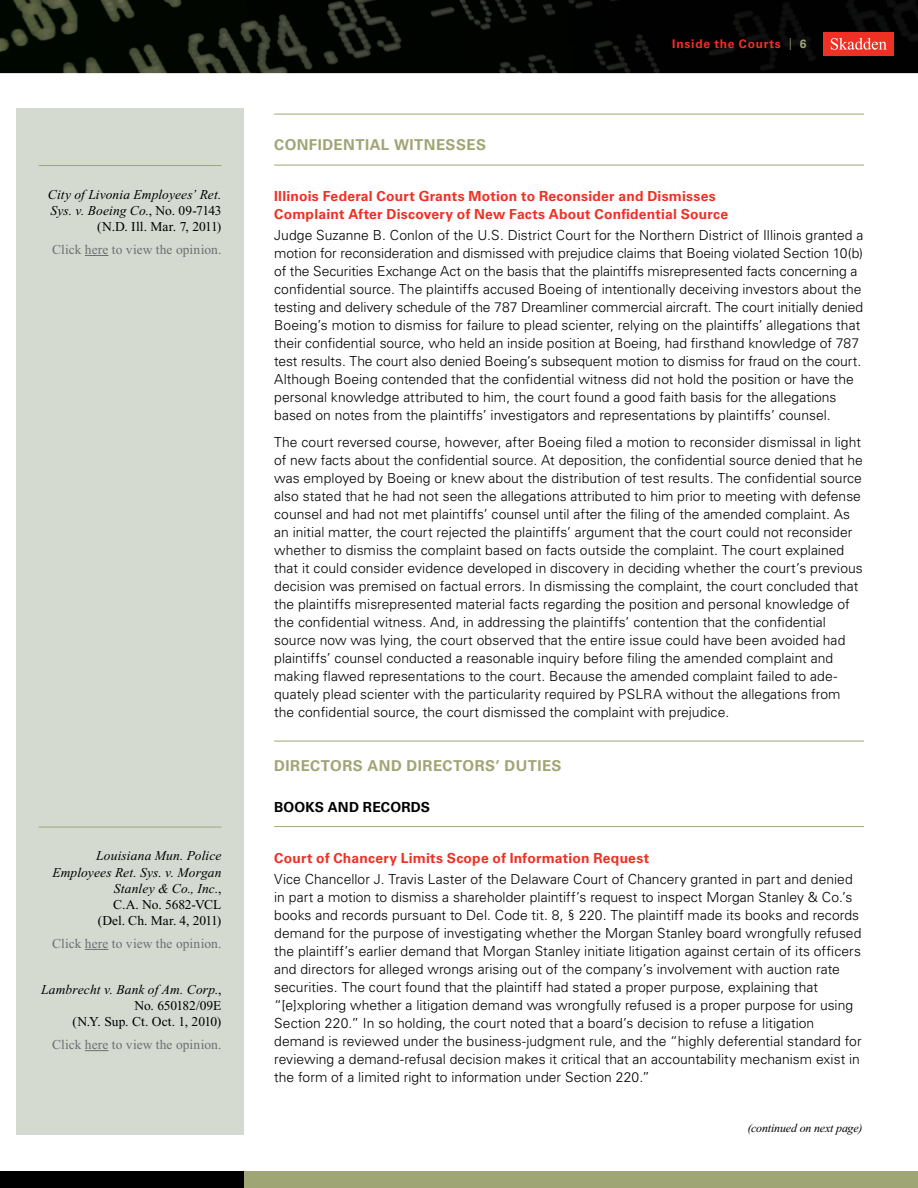
<style>
.page{position:relative;width:918px;height:1188px;background:#fff}
.page>*{position:absolute;margin:0;border:0;box-sizing:border-box;transform-origin:0 0}
.t1{font:700 15px "Univers LT Std";letter-spacing:.03em;color:#a0a576}
.t2{font:300 13.8px/18px "Univers LT Std";color:#000}
.t3{font:700 13.8px/18px "Univers LT Std";letter-spacing:.015em;color:#ee3124}
.t4{font:700 13.8px "Univers LT Std";letter-spacing:.005em;color:#000}
.t5{font:italic 13.5px/16.2px "Times New Roman PS Std";letter-spacing:.005em;color:#000;text-align:right}
.t6{font:13.5px "Times New Roman PS Std";letter-spacing:.005em;color:#6f6e71}
.t7{font:13.5px/16.2px "Times New Roman PS Std";letter-spacing:-.005em;color:#000;text-align:right}
.t8{font:italic 12px "Times New Roman PS Std";letter-spacing:-.015em;color:#000}
.t9{font:700 12px "Univers LT Std";letter-spacing:.065em;color:#ee3124}
.s1{font-style:normal}
.s2{font-style:italic}
.s3{font-weight:300;color:#a0a576}
.s4{color:#a0a576}
</style>
<div class="page">
<img style="left:0;top:0;width:918px;height:73px">
<div style="left:16px;top:108px;width:228px;height:1026px;background:#d4dad0"></div>
<div style="left:0;top:1172px;width:918px;height:16px;background:#a0a576"></div>
<div style="left:0;top:1172px;width:244px;height:16px;background:#000"></div>
<div style="left:824px;top:32px;width:70px;height:23px;background:#ee3124"></div>
<svg style="left:831px;top:38px;width:56px;height:12px"></svg>
<hr style="left:274px;top:114px;width:590px;height:1px;background:#a0a576">
<hr style="left:274px;top:165px;width:590px;height:1px;background:#a0a576">
<hr style="left:274px;top:741px;width:590px;height:1px;background:#a0a576">
<hr style="left:274px;top:826px;width:590px;height:1px;background:#a0a576">
<hr style="left:39px;top:165px;width:182px;height:1px;background:#a0a576">
<svg style="left:85px;top:255px;width:24px;height:1px"></svg>
<hr style="left:39px;top:827px;width:182px;height:1px;background:#a0a576">
<svg style="left:85px;top:949px;width:24px;height:1px"></svg>
<svg style="left:85px;top:1050px;width:24px;height:1px"></svg>
<p class="t5" style="left:48px;top:186px;width:175px">City of Livonia Employees’ Ret.<br>Sys. v. Boeing Co.<span class="s1">, No. 09-7143 (N.D. Ill. Mar. 7, 2011)</span></p>
<p class="t6" style="left:52px;top:242px;width:171px">Click here to view the opinion.</p>
<p class="t5" style="left:52px;top:848px;width:171px">Louisiana Mun. Police<br>Employees Ret. Sys. v. Morgan<br>Stanley &amp; Co., Inc.<span class="s1">,<br>C.A. No. 5682-VCL<br>(Del. Ch. Mar. 4, 2011)</span></p>
<p class="t6" style="left:52px;top:936px;width:171px">Click here to view the opinion.</p>
<p class="t7" style="left:41px;top:981px;width:182px"><span class="s2">Lambrecht v. Bank of Am. Corp.</span>,<br>No. 650182/09E<br>(N.Y. Sup. Ct. Oct. 1, 2010)</p>
<p class="t6" style="left:52px;top:1037px;width:171px">Click here to view the opinion.</p>
<p class="t1" style="left:274px;top:136px;width:23px">CONF</p>
<p class="t1" style="left:318px;top:136px;width:27px">IDENT</p>
<p class="t1" style="left:365px;top:136px;width:61px">IAL WITNESSES</p>
<p class="t9" style="left:672px;top:37px;width:136px">Inside the Courts <span class="s3">|</span> <span class="s4">6</span></p>
<p class="t3" style="left:274px;top:188px;width:456px">Illinois Federal Court Grants Motion to Reconsider and Dismisses<br>Complaint After Discovery of New Facts About Confidential Source</p>
<p class="t2" style="left:274px;top:226px;width:591px">Judge Suzanne B. Conlon of the U.S. District Court for the Northern District of Illinois granted a motion for reconsideration and dismissed with prejudice claims that Boeing violated Section 10(b) of the Securities Exchange Act on the basis that the plaintiffs misrepresented facts concerning a confidential source. The plaintiffs accused Boeing of intentionally deceiving investors about the testing and delivery schedule of the 787 Dreamliner commercial aircraft. The court initially denied Boeing’s motion to dismiss for failure to plead scienter, relying on the plaintiffs’ allegations that their confidential source, who held an inside position at Boeing, had firsthand knowledge of 787 test results. The court also denied Boeing’s subsequent motion to dismiss for fraud on the court.<br>Although Boeing contended that the confidential witness did not hold the position or have the personal knowledge attributed to him, the court found a good faith basis for the allegations based on notes from the plaintiffs’ investigators and representations by plaintiffs’ counsel.</p>
<p class="t2" style="left:274px;top:433px;width:590px">The court reversed course, however, after Boeing filed a motion to reconsider dismissal in light of new facts about the confidential source. At deposition, the confidential source denied that he was employed by Boeing or knew about the distribution of test results. The confidential source also stated that he had not seen the allegations attributed to him prior to meeting with defense counsel and had not met plaintiffs’ counsel until after the filing of the amended complaint. As an initial matter, the court rejected the plaintiffs’ argument that the court could not reconsider whether to dismiss the complaint based on facts outside the complaint. The court explained that it could consider evidence developed in discovery in deciding whether the court’s previous decision was premised on factual errors. In dismissing the complaint, the court concluded that the plaintiffs misrepresented material facts regarding the position and personal knowledge of the confidential witness. And, in addressing the plaintiffs’ contention that the confidential source now was lying, the court observed that the entire issue could have been avoided had plaintiffs’ counsel conducted a reasonable inquiry before filing the amended complaint and making flawed representations to the court. Because the amended complaint failed to ade&shy;quately plead scienter with the particularity required by PSLRA without the allegations from the confidential source, the court dismissed the complaint with prejudice.</p>
<p class="t1" style="left:274px;top:757px;width:58px">DIRECTORS</p>
<p class="t1" style="left:368px;top:757px;width:97px">AND DIRECTORS</p>
<p class="t1" style="left:496px;top:757px;width:57px">’ DUTIES</p>
<p class="t4" style="left:274px;top:799px;width:156px">BOO KS AND RECORDS</p>
<p class="t3" style="left:274px;top:849px;width:376px">Court of Chancery Limits Scope of Information Request</p>
<p class="t2" style="left:274px;top:870px;width:589px">Vice Chancellor J. Travis Laster of the Delaware Court of Chancery granted in part and denied in part a motion to dismiss a shareholder plaintiff’s request to inspect Morgan Stanley &amp; Co.’s books and records pursuant to Del. Code tit. 8, § 220. The plaintiff made its books and records demand for the purpose of investigating whether the Morgan Stanley board wrongfully refused the plaintiff’s earlier demand that Morgan Stanley initiate litigation against certain of its officers and directors for alleged wrongs arising out of the company’s involvement with auction rate securities. The court found that the plaintiff had stated a proper purpose, explaining that “[e]xploring whether a litigation demand was wrongfully refused is a proper purpose for using Section 220.” In so holding, the court noted that a board’s decision to refuse a litigation demand is reviewed under the business-judgment rule, and the “highly deferential standard for reviewing a demand-refusal decision makes it critical that an accountability mechanism exist in the form of a limited right to information under Section 220.”</p>
<p class="t8" style="left:747px;top:1122px;width:117px">(continued on next page)</p>
</div>
